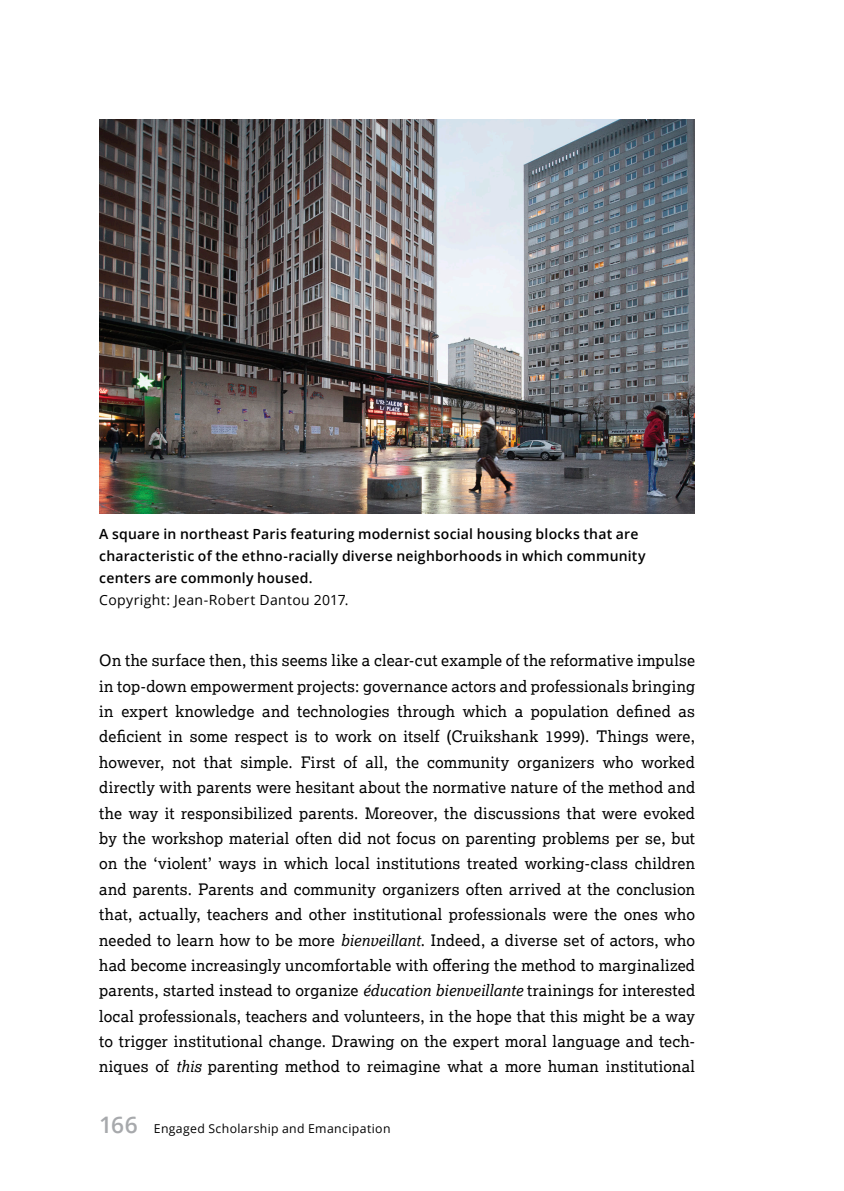
<style>
.page{position:relative;width:844px;height:1191px;background:#fff}
.page>*{position:absolute;margin:0;border:0;box-sizing:border-box;transform-origin:0 0}
.P_first{font:15.75px/25.4px "Lexia";letter-spacing:.01em;color:#000;text-align:justify}
.Caption_F{font:600 14px/21.9px "Open Sans";letter-spacing:.015em;color:#000}
.Source_F{font:14px "Open Sans";letter-spacing:.025em;color:#000}
.t1{font:12.25px "Open Sans";letter-spacing:.03em;color:#000}
.s1{font-style:italic}
.s2{font-weight:600;font-size:22.75px;color:#a7a9ac}
</style>
<div class="page">
<img style="left:99px;top:119px;width:595px;height:395px">
<p class="Caption_F" style="left:99px;top:523px;width:547px">A square in northeast Paris featuring modernist social housing blocks that are characteristic of the ethno-racially diverse neighborhoods in which community centers are commonly housed.</p>
<p class="Source_F" style="left:99px;top:590px;width:251px">Copyright: Jean-Robert Dantou 2017.</p>
<p class="P_first" style="left:99px;top:647px;width:597px">On the surface then, this seems like a clear-cut example of the reformative impulse in top-down empowerment projects: governance actors and professionals bringing in expert knowledge and technologies through which a population defined as deficient in some respect is to work on itself (Cruikshank 1999). Things were, however, not that simple. First of all, the community organizers who worked directly with parents were hesitant about the normative nature of the method and the way it responsibilized parents. Moreover, the discussions that were evoked by the workshop material often did not focus on parenting problems per se, but on the ‘violent’ ways in which local institutions treated working-class children and parents. Parents and community organizers often arrived at the conclusion that, actually, teachers and other institutional professionals were the ones who needed to learn how to be more <span class="s1">bienveillant</span>. Indeed, a diverse set of actors, who had become increasingly uncomfortable with offering the method to marginalized parents, started instead to organize <span class="s1">éducation bienveillante</span> trainings for interested local professionals, teachers and volunteers, in the hope that this might be a way to trigger institutional change. Drawing on the expert moral language and tech&shy;niques of <span class="s1">this</span> parenting method to reimagine what a more human institutional</p>
<p class="t1" style="left:99px;top:1120px;width:293px"><span class="s2">166</span> Engaged Scholarship and Emancipation</p>
</div>
